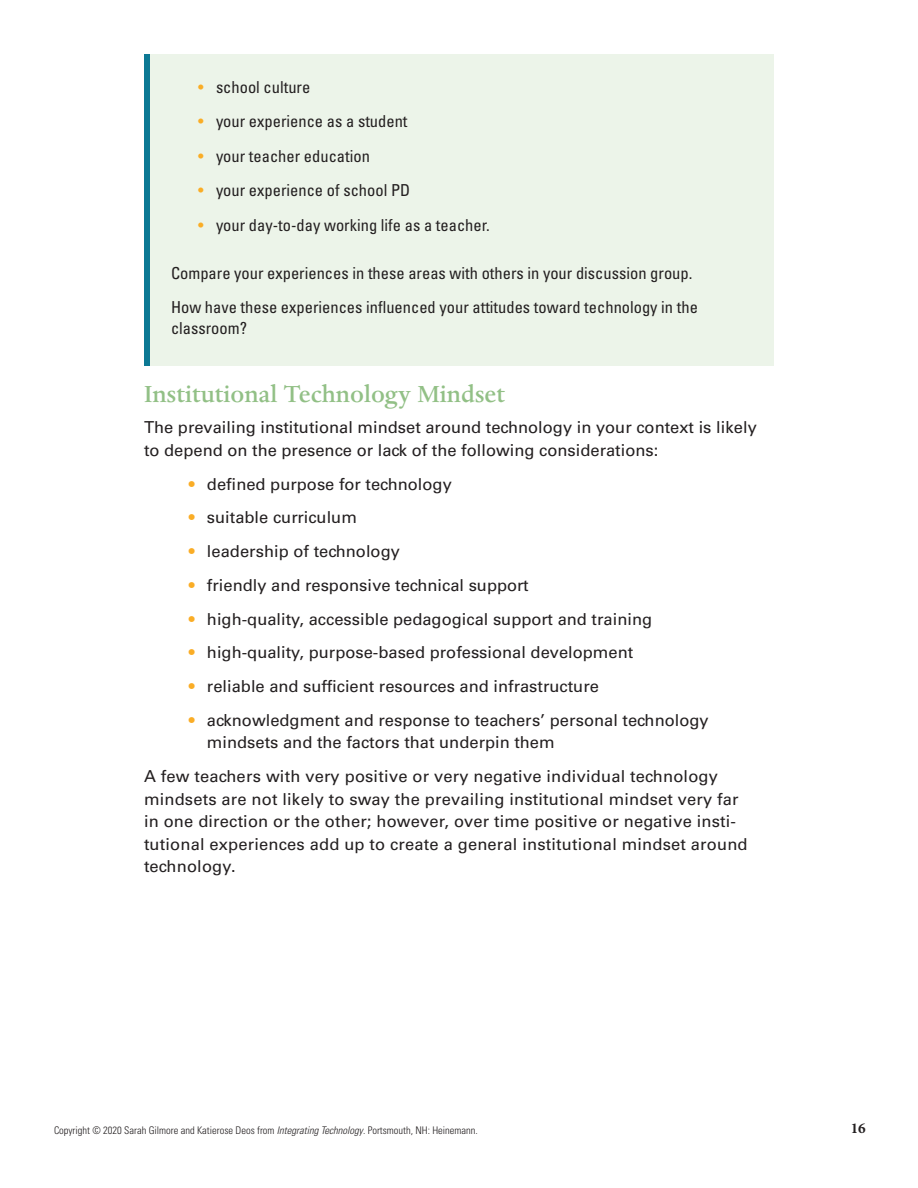
<style>
.page{position:relative;width:918px;height:1188px;background:#fff}
.page>*{position:absolute;margin:0;border:0;box-sizing:border-box;transform-origin:0 0}
.t1{font:500 27px "Dante MT Std";color:#92c086}
.t2{font:16.5px/22.5px "Univers LT Std";color:#231f20}
.t3{font:condensed 16.5px/34.5px "Univers LT Std";color:#231f20}
.t4{font:700 15px "Minion Pro";color:#231f20}
.t5{font:300 condensed 10.5px "Univers LT Std";color:#231f20}
.s1{color:#faad26}
.s2{font-style:italic}
</style>
<div class="page">
<div style="left:144px;top:54px;width:630px;height:312px;background:#ecf4e9"></div>
<div style="left:144px;top:54px;width:6px;height:312px;background:#0d7994"></div>
<p class="t3" style="left:198px;top:70px;width:114px"><span class="s1">•</span> school culture</p>
<p class="t3" style="left:198px;top:104px;width:211px"><span class="s1">•</span> your experience as a student</p>
<p class="t3" style="left:198px;top:139px;width:173px"><span class="s1">•</span> your teacher education</p>
<p class="t3" style="left:198px;top:173px;width:214px"><span class="s1">•</span> your experience of school PD</p>
<p class="t3" style="left:198px;top:208px;width:293px"><span class="s1">•</span> your day-to-day working life as a teacher.</p>
<p class="t3" style="left:171px;top:256px;width:528px">Compare your experiences in these areas with others in your discussion group.<br>How have these experiences influenced your attitudes toward technology in the</p>
<p class="t3" style="left:171px;top:311px;width:78px">classroom?</p>
<h1 class="t1" style="left:144px;top:379px;width:363px">Institutional Technology Mindset</h1>
<p class="t2" style="left:144px;top:416px;width:614px">The prevailing institutional mindset around technology in your context is likely to depend on the presence or lack of the following considerations:</p>
<p class="t2" style="left:189px;top:473px;width:264px"><span class="s1">•</span> defined purpose for technology</p>
<p class="t2" style="left:189px;top:506px;width:169px"><span class="s1">•</span> suitable curriculum</p>
<p class="t2" style="left:189px;top:540px;width:212px"><span class="s1">•</span> leadership of technology</p>
<p class="t2" style="left:189px;top:574px;width:341px"><span class="s1">•</span> friendly and responsive technical support</p>
<p class="t2" style="left:189px;top:608px;width:465px"><span class="s1">•</span> high-quality, accessible pedagogical support and training</p>
<p class="t2" style="left:189px;top:641px;width:446px"><span class="s1">•</span> high-quality, purpose-based professional development</p>
<p class="t2" style="left:189px;top:675px;width:411px"><span class="s1">•</span> reliable and sufficient resources and infrastructure</p>
<p class="t2" style="left:207px;top:709px;width:503px;text-indent:-18px"><span class="s1">•</span> acknowledgment and response to teachers’ personal technology mindsets and the factors that underpin them</p>
<p class="t2" style="left:144px;top:765px;width:605px">A few teachers with very positive or very negative individual technology mindsets are not likely to sway the prevailing institutional mindset very far in one direction or the other; however, over time positive or negative insti&shy;tutional experiences add up to create a general institutional mindset around technology.</p>
<p class="t5" style="left:54px;top:1124px;width:425px">Copyright © 2020 Sarah Gilmore and Katierose Deos from <span class="s2">Integrating Technology</span>. Portsmouth, NH: Heinemann.</p>
<p class="t4" style="left:851px;top:1118px;width:16px">16</p>
</div>
